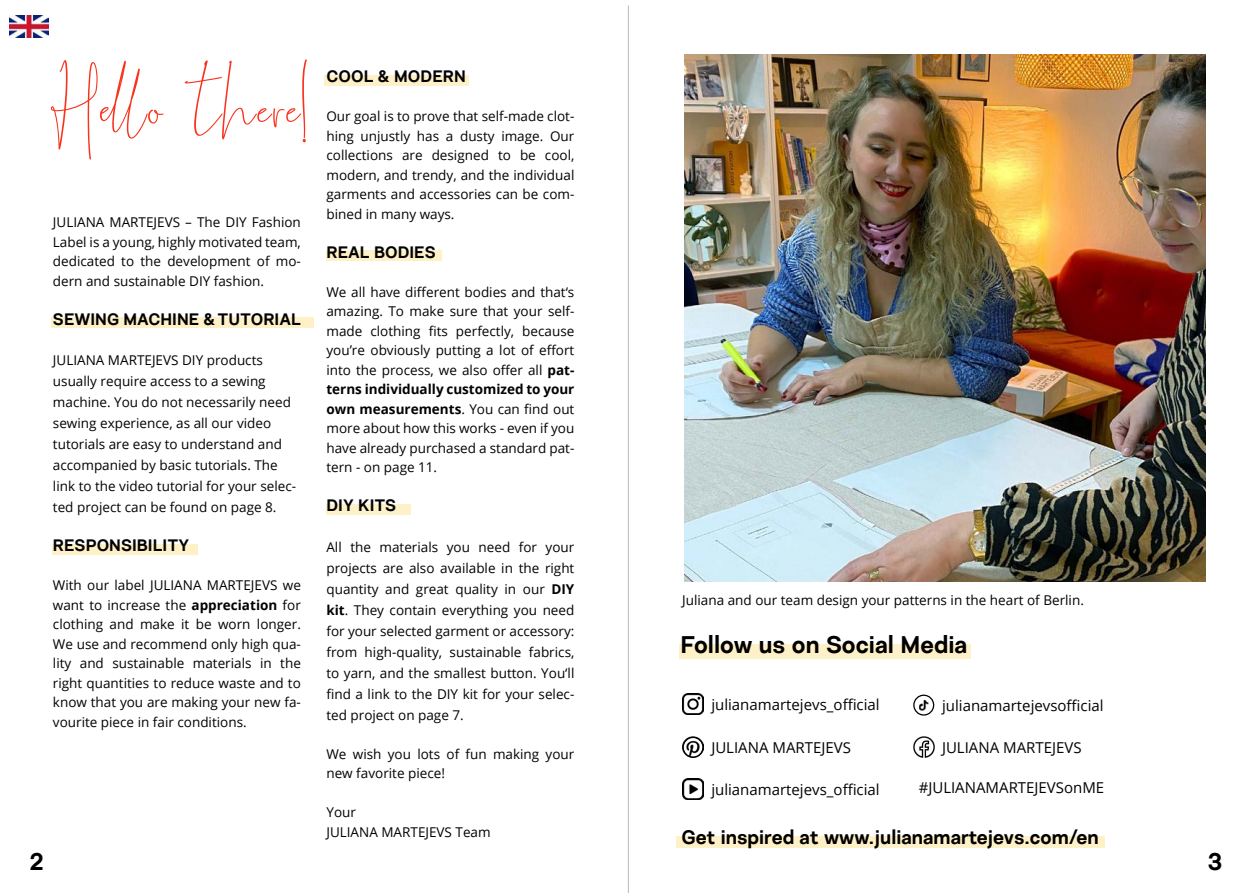
<style>
.page{position:relative;width:1259px;height:893px;background:#fff}
.page>*{position:absolute;margin:0;border:0;box-sizing:border-box;transform-origin:0 0}
.t1{font:111px "Cellina";letter-spacing:.02em;color:#f9331e}
.t2{font:700 24px "Nurom";color:#000}
.t3{font:700 19.5px "Nurom";color:#000}
.t4{font:700 16.5px "Nurom";color:#020203}
.t5{font:15px "Open Sans";color:#020203}
.t6{font:13.5px/19.5px "Open Sans";color:#020203;text-align:justify}
.t7{font:13.5px "Open Sans";color:#000}
.s1{font-weight:700}
</style>
<div class="page">
<div style="left:52px;top:545px;width:145px;height:10px;background:#fef0c7"></div>
<div style="left:51px;top:318px;width:263px;height:10px;background:#fef0c7"></div>
<div style="left:326px;top:504px;width:85px;height:10px;background:#fef0c7"></div>
<div style="left:326px;top:250px;width:116px;height:10px;background:#fef0c7"></div>
<div style="left:324px;top:76px;width:145px;height:10px;background:#fef0c7"></div>
<hr style="left:628px;top:5px;width:1px;height:888px;background:#b9b9ba">
<img style="left:10px;top:15px;width:39px;height:22px">
<div style="left:679px;top:644px;width:292px;height:14px;background:#fef0c7"></div>
<img style="left:682px;top:693px;width:21px;height:22px">
<img style="left:682px;top:736px;width:21px;height:22px">
<img style="left:913px;top:737px;width:21px;height:21px">
<svg style="left:919px;top:700px;width:9px;height:10px"></svg>
<img style="left:682px;top:778px;width:21px;height:21px">
<div style="left:913px;top:695px;width:21px;height:21px;border:1px solid #000;border-radius:50%"></div>
<div style="left:682px;top:737px;width:21px;height:21px;border:1px solid #000;border-radius:50%"></div>
<img style="left:684px;top:54px;width:521px;height:528px">
<div style="left:676px;top:836px;width:429px;height:12px;background:#fef0c7"></div>
<h1 class="t1" style="left:51px;top:55px;width:257px">Hello there!</h1>
<p class="t6" style="left:53px;top:212px;width:249px">JULIANA MARTEJEVS – The DIY Fashion Label is a young, highly motivated team, dedicated to the development of mo&shy;dern and sustainable DIY fashion.</p>
<p class="t4" style="left:53px;top:308px;width:249px">SEWING MACHINE &amp; TUTORIAL</p>
<p class="t6" style="left:53px;top:349px;width:245px;line-height:21px;text-align:left">JULIANA MARTEJEVS DIY products usually require access to a sewing machine. You do not necessarily need sewing experience, as all our video tutorials are easy to understand and accompanied by basic tutorials. The link to the video tutorial for your selec&shy;ted project can be found on page 8.</p>
<p class="t4" style="left:53px;top:535px;width:138px">RESPONSIBILITY</p>
<p class="t6" style="left:53px;top:575px;width:249px">With our label JULIANA MARTEJEVS we want to increase the <span class="s1">appreciation</span> for clothing and make it be worn longer.<br>We use and recommend only high qua&shy;lity and sustainable materials in the right quantities to reduce waste and to know that you are making your new fa&shy;vourite piece in fair conditions.</p>
<p class="t4" style="left:326px;top:66px;width:141px">COOL &amp; MODERN</p>
<p class="t6" style="left:326px;top:106px;width:249px">Our goal is to prove that self-made clot&shy;hing unjustly has a dusty image. Our collections are designed to be cool, modern, and trendy, and the individual garments and accessories can be com&shy;bined in many ways.</p>
<p class="t4" style="left:326px;top:241px;width:111px">REAL BODIES</p>
<p class="t6" style="left:326px;top:282px;width:249px">We all have different bodies and that‘s amazing. To make sure that your self&shy;made clothing fits perfectly, because you’re obviously putting a lot of effort into the process, we also offer all <span class="s1">pat&shy;terns individually customized to your own measurements</span>. You can find out more about how this works - even if you have already purchased a standard pat&shy;tern - on page 11.</p>
<p class="t4" style="left:326px;top:495px;width:71px">DIY KITS</p>
<p class="t6" style="left:326px;top:536px;width:249px;line-height:21px">All the materials you need for your projects are also available in the right quantity and great quality in our <span class="s1">DIY kit</span>. They contain everything you need for your selected garment or accessory: from high-quality, sustainable fabrics, to yarn, and the smallest button. You‘ll find a link to the DIY kit for your selec&shy;ted project on page 7.</p>
<p class="t6" style="left:326px;top:744px;width:249px">We wish you lots of fun making your new favorite piece!</p>
<p class="t6" style="left:326px;top:802px;width:166px">Your<br>JULIANA MARTEJEVS Team</p>
<p class="t7" style="left:682px;top:591px;width:403px">Juliana and our team design your patterns in the heart of Berlin.</p>
<h2 class="t2" style="left:680px;top:629px;width:288px">Follow us on Social Media</h2>
<p class="t5" style="left:711px;top:694px;width:170px">julianamartejevs_official</p>
<p class="t5" style="left:942px;top:695px;width:163px">julianamartejevsofficial</p>
<p class="t5" style="left:942px;top:737px;width:141px">JULIANA MARTEJEVS</p>
<p class="t5" style="left:711px;top:736px;width:141px">JULIANA MARTEJEVS</p>
<p class="t5" style="left:711px;top:778px;width:170px">julianamartejevs_official</p>
<p class="t5" style="left:918px;top:777px;width:187px">#JULIANAMARTEJEVSonME</p>
<h3 class="t3" style="left:681px;top:824px;width:419px">Get inspired at www.julianamartejevs.com/en</h3>
<h2 class="t2" style="left:30px;top:846px;width:15px">2</h2>
<h2 class="t2" style="left:1208px;top:846px;width:16px">3</h2>
</div>
